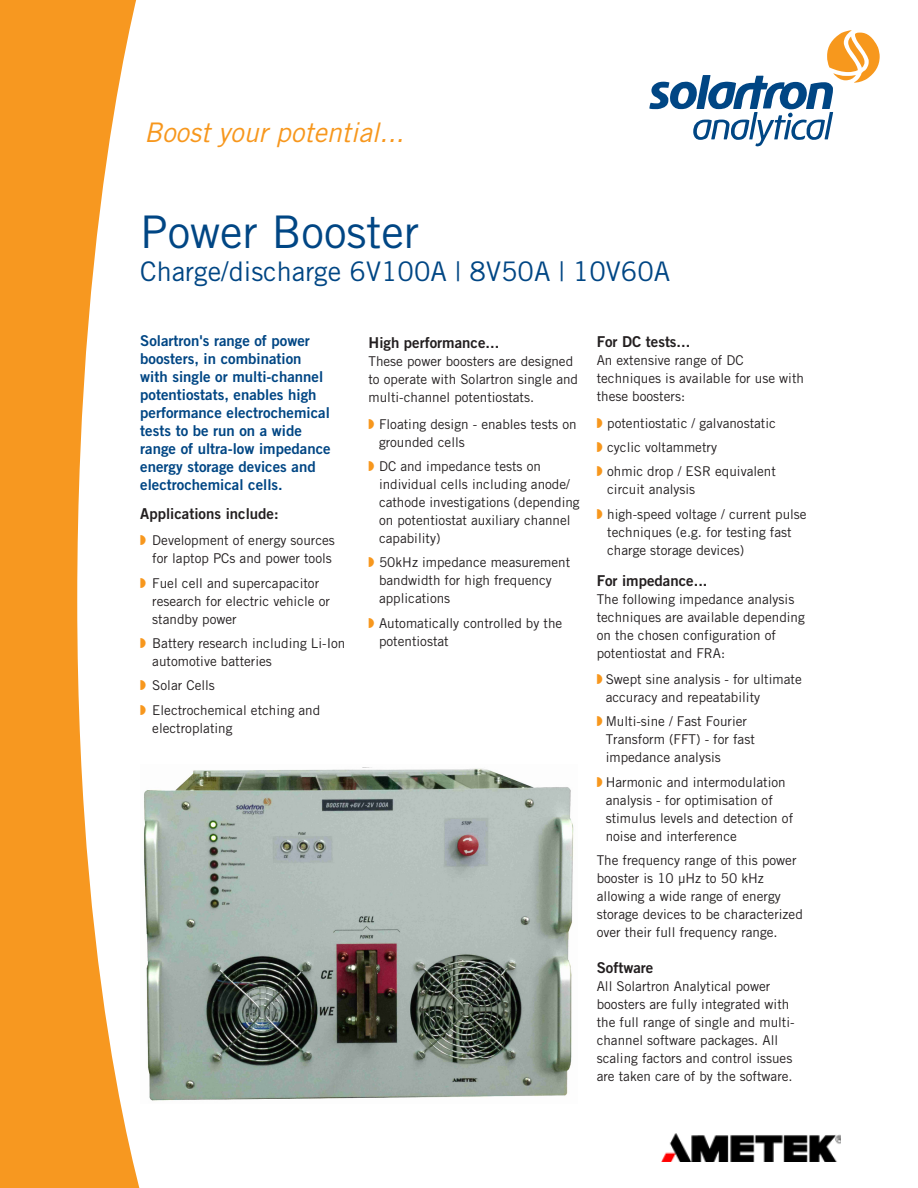
<style>
.page{position:relative;width:918px;height:1188px;background:#fff}
.page>*{position:absolute;margin:0;border:0;box-sizing:border-box;transform-origin:0 0}
.sub_sub{font:54px "Solartron Suffix";color:#004684}
.Body_text{font:45px "Trade Gothic";color:#004684}
.Body_text-2{font:27px "Trade Gothic";color:#004684}
.t1{font:italic 27px "Trade Gothic";color:#f7971d}
.t2{font:15px/18px "Trade Gothic Bold Two";color:#004684}
.Body_Text{font:15px "Trade Gothic Bold Two";color:#231f20}
.Body_Text-2{font:13.5px/18px "Trade Gothic";color:#231f20}
.s1{color:#f7981d}
.s2{font-family:"Monotype Sorts";color:#f7971d}
</style>
<div class="page">
<img style="left:661px;top:1134px;width:180px;height:27px">
<svg style="left:0;top:0;width:140px;height:1188px;fill:#f79820"></svg>
<img style="left:144px;top:767px;width:430px;height:334px">
<p class="t1" style="left:144px;top:116px;width:262px">Boost your potential...</p>
<p class="sub_sub" style="left:644px;top:59px;width:300px">B<span class="s1">C</span></p>
<p class="Body_text" style="left:140px;top:205px;width:280px">Power Booster</p>
<p class="Body_text-2" style="left:140px;top:255px;width:532px">Charge/discharge 6V100A | 8V50A | 10V60A</p>
<p class="t2" style="left:140px;top:331px;width:192px">Solartron's range of power boosters, in combination with single or multi-channel potentiostats, enables high performance electrochemical tests to be run on a wide range of ultra-low impedance energy storage devices and electrochemical cells.</p>
<p class="Body_Text" style="left:140px;top:504px;width:140px">Applications include:</p>
<p class="Body_Text-2" style="left:140px;top:531px;width:196px;text-align:right"><span class="s2">W</span> Development of energy sources for laptop PCs and power tools</p>
<p class="Body_Text-2" style="left:152px;top:574px;width:179px;text-indent:-12px"><span class="s2">W</span> Fuel cell and supercapacitor research for electric vehicle or standby power</p>
<p class="Body_Text-2" style="left:152px;top:634px;width:195px;text-indent:-12px"><span class="s2">W</span> Battery research including Li-Ion automotive batteries</p>
<p class="Body_Text-2" style="left:140px;top:676px;width:76px"><span class="s2">W</span> Solar Cells</p>
<p class="Body_Text-2" style="left:152px;top:701px;width:170px;text-indent:-12px"><span class="s2">W</span> Electrochemical etching and electroplating</p>
<p class="Body_Text" style="left:369px;top:334px;width:132px">High performance...</p>
<p class="Body_Text-2" style="left:369px;top:352px;width:211px">These power boosters are designed to operate with Solartron single and multi-channel potentiostats.</p>
<p class="Body_Text-2" style="left:379px;top:415px;width:199px;text-indent:-10px"><span class="s2">W</span> Floating design - enables tests on grounded cells</p>
<p class="Body_Text-2" style="left:379px;top:457px;width:202px;text-indent:-10px"><span class="s2">W</span> DC and impedance tests on individual cells including anode/ cathode investigations (depending on potentiostat auxiliary channel capability)</p>
<p class="Body_Text-2" style="left:379px;top:553px;width:193px;text-indent:-10px"><span class="s2">W</span> 50kHz impedance measurement bandwidth for high frequency applications</p>
<p class="Body_Text-2" style="left:379px;top:614px;width:185px;text-indent:-10px"><span class="s2">W</span> Automatically controlled by the potentiostat</p>
<p class="Body_Text" style="left:597px;top:332px;width:95px">For DC tests...</p>
<p class="Body_Text-2" style="left:597px;top:351px;width:209px">An extensive range of DC techniques is available for use with these boosters:</p>
<p class="Body_Text-2" style="left:597px;top:414px;width:181px"><span class="s2">W</span> potentiostatic / galvanostatic</p>
<p class="Body_Text-2" style="left:597px;top:438px;width:122px"><span class="s2">W</span> cyclic voltammetry</p>
<p class="Body_Text-2" style="left:607px;top:462px;width:170px;text-indent:-10px"><span class="s2">W</span> ohmic drop / ESR equivalent circuit analysis</p>
<p class="Body_Text-2" style="left:607px;top:505px;width:201px;text-indent:-10px"><span class="s2">W</span> high-speed voltage / current pulse techniques (e.g. for testing fast charge storage devices)</p>
<p class="Body_Text" style="left:597px;top:571px;width:112px">For impedance...</p>
<p class="Body_Text-2" style="left:597px;top:590px;width:210px">The following impedance analysis techniques are available depending on the chosen configuration of potentiostat and FRA:</p>
<p class="Body_Text-2" style="left:606px;top:670px;width:198px;text-indent:-9px"><span class="s2">W</span> Swept sine analysis - for ultimate accuracy and repeatability</p>
<p class="Body_Text-2" style="left:606px;top:712px;width:151px;text-indent:-9px"><span class="s2">W</span> Multi-sine / Fast Fourier<br>Transform (FFT) - for fast impedance analysis</p>
<p class="Body_Text-2" style="left:606px;top:773px;width:189px;text-indent:-9px"><span class="s2">W</span> Harmonic and intermodulation analysis - for optimisation of stimulus levels and detection of noise and interference</p>
<p class="Body_Text-2" style="left:597px;top:851px;width:208px">The frequency range of this power booster is 10 µHz to 50 kHz allowing a wide range of energy storage devices to be characterized over their full frequency range.</p>
<p class="Body_Text" style="left:597px;top:959px;width:58px">Software</p>
<p class="Body_Text-2" style="left:597px;top:977px;width:199px">All Solartron Analytical power boosters are fully integrated with the full range of single and multi&shy;channel software packages. All scaling factors and control issues are taken care of by the software.</p>
</div>
